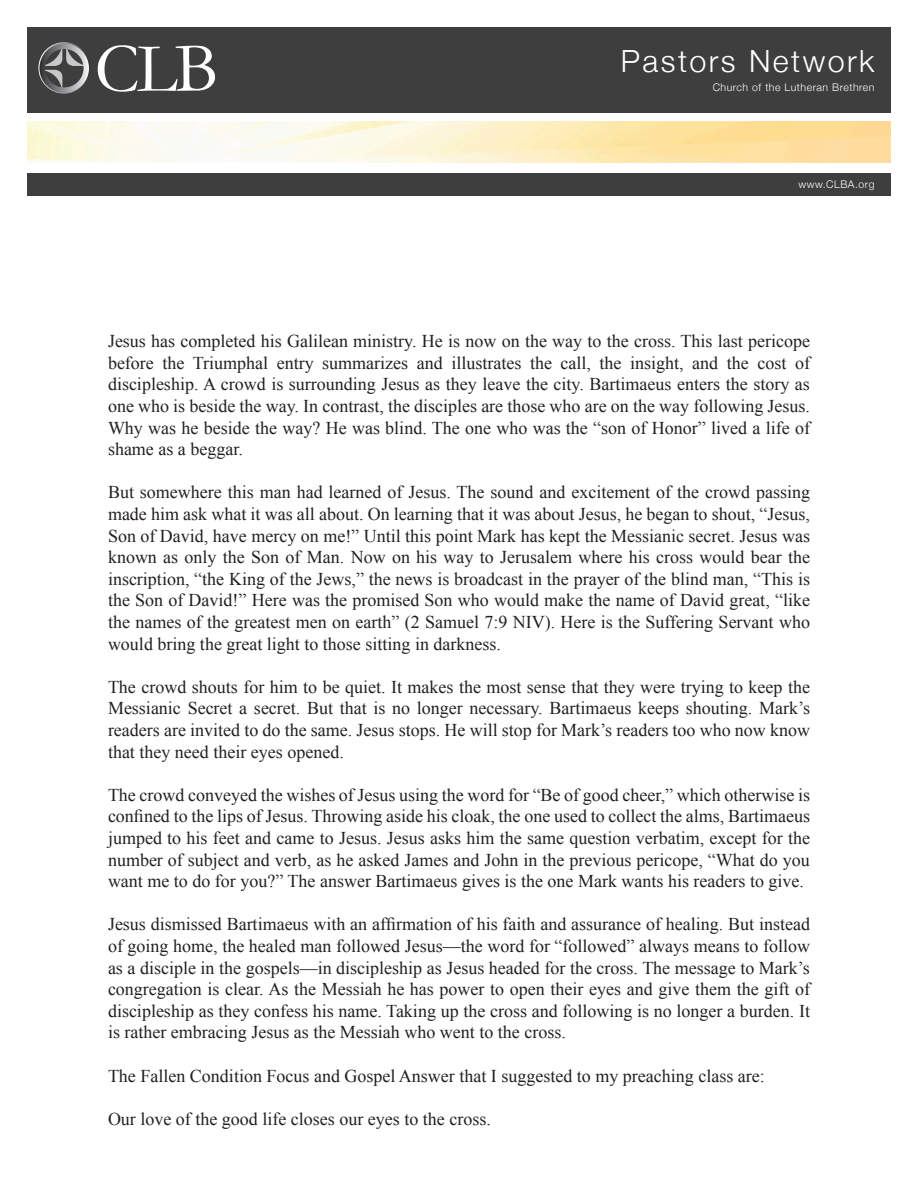
<style>
.page{position:relative;width:918px;height:1188px;background:#fff}
.page>*{position:absolute;margin:0;border:0;box-sizing:border-box;transform-origin:0 0}
.t1{font:70.95px "Garamond";color:#fff}
.t2{font:300 30.6px "Helvetica Neue";letter-spacing:.08em;color:#fff}
.t3{font:18px/21.6px "Times New Roman";color:#231f20;text-align:justify}
.t4{font:300 10.5px "Helvetica Neue";letter-spacing:.05em;color:#fff}
</style>
<div class="page">
<div style="left:27px;top:27px;width:864px;height:86px;background:#3e3e3f"></div>
<svg style="left:45px;top:49px;width:38px;height:38px"></svg>
<div style="left:38px;top:42px;width:52px;height:52px;border:6px solid #fff;border-radius:50%"></div>
<div style="left:39px;top:43px;width:50px;height:50px;border:5px solid #fff;border-radius:50%"></div>
<div style="left:27px;top:173px;width:864px;height:22px;background:#3e3e3f"></div>
<p class="t1" style="left:95px;top:26px;width:125px">CLB</p>
<p class="t2" style="left:621px;top:37px;width:255px">Pastors Network</p>
<p class="t4" style="left:713px;top:79px;width:163px">Church of the Lutheran Brethren</p>
<p class="t4" style="left:798px;top:176px;width:78px">www.CLBA.org</p>
<p class="t3" style="left:108px;top:330px;width:704px">Jesus has completed his Galilean ministry. He is now on the way to the cross. This last pericope before the Triumphal entry summarizes and illustrates the call, the insight, and the cost of discipleship. A crowd is surrounding Jesus as they leave the city. Bartimaeus enters the story as one who is beside the way. In contrast, the disciples are those who are on the way following Jesus.<br>Why was he beside the way? He was blind. The one who was the “son of Honor” lived a life of shame as a beggar.</p>
<p class="t3" style="left:108px;top:481px;width:704px">But somewhere this man had learned of Jesus. The sound and excitement of the crowd passing made him ask what it was all about. On learning that it was about Jesus, he began to shout, “Jesus, Son of David, have mercy on me!” Until this point Mark has kept the Messianic secret. Jesus was known as only the Son of Man. Now on his way to Jerusalem where his cross would bear the inscription, “the King of the Jews,” the news is broadcast in the prayer of the blind man, “This is the Son of David!” Here was the promised Son who would make the name of David great, “like the names of the greatest men on earth” (2 Samuel 7:9 NIV). Here is the Suffering Servant who would bring the great light to those sitting in darkness.</p>
<p class="t3" style="left:108px;top:676px;width:704px">The crowd shouts for him to be quiet. It makes the most sense that they were trying to keep the Messianic Secret a secret. But that is no longer necessary. Bartimaeus keeps shouting. Mark’s readers are invited to do the same. Jesus stops. He will stop for Mark’s readers too who now know that they need their eyes opened.</p>
<p class="t3" style="left:108px;top:784px;width:704px">The crowd conveyed the wishes of Jesus using the word for “Be of good cheer,” which otherwise is confined to the lips of Jesus. Throwing aside his cloak, the one used to collect the alms, Bartimaeus jumped to his feet and came to Jesus. Jesus asks him the same question verbatim, except for the number of subject and verb, as he asked James and John in the previous pericope, “What do you want me to do for you?” The answer Bartimaeus gives is the one Mark wants his readers to give.</p>
<p class="t3" style="left:108px;top:913px;width:704px">Jesus dismissed Bartimaeus with an affirmation of his faith and assurance of healing. But instead of going home, the healed man followed Jesus—the word for “followed” always means to follow as a disciple in the gospels—in discipleship as Jesus headed for the cross. The message to Mark’s congregation is clear. As the Messiah he has power to open their eyes and give them the gift of discipleship as they confess his name. Taking up the cross and following is no longer a burden. It is rather embracing Jesus as the Messiah who went to the cross.</p>
<p class="t3" style="left:108px;top:1065px;width:658px">The Fallen Condition Focus and Gospel Answer that I suggested to my preaching class are:</p>
<p class="t3" style="left:108px;top:1108px;width:384px">Our love of the good life closes our eyes to the cross.</p>
</div>
